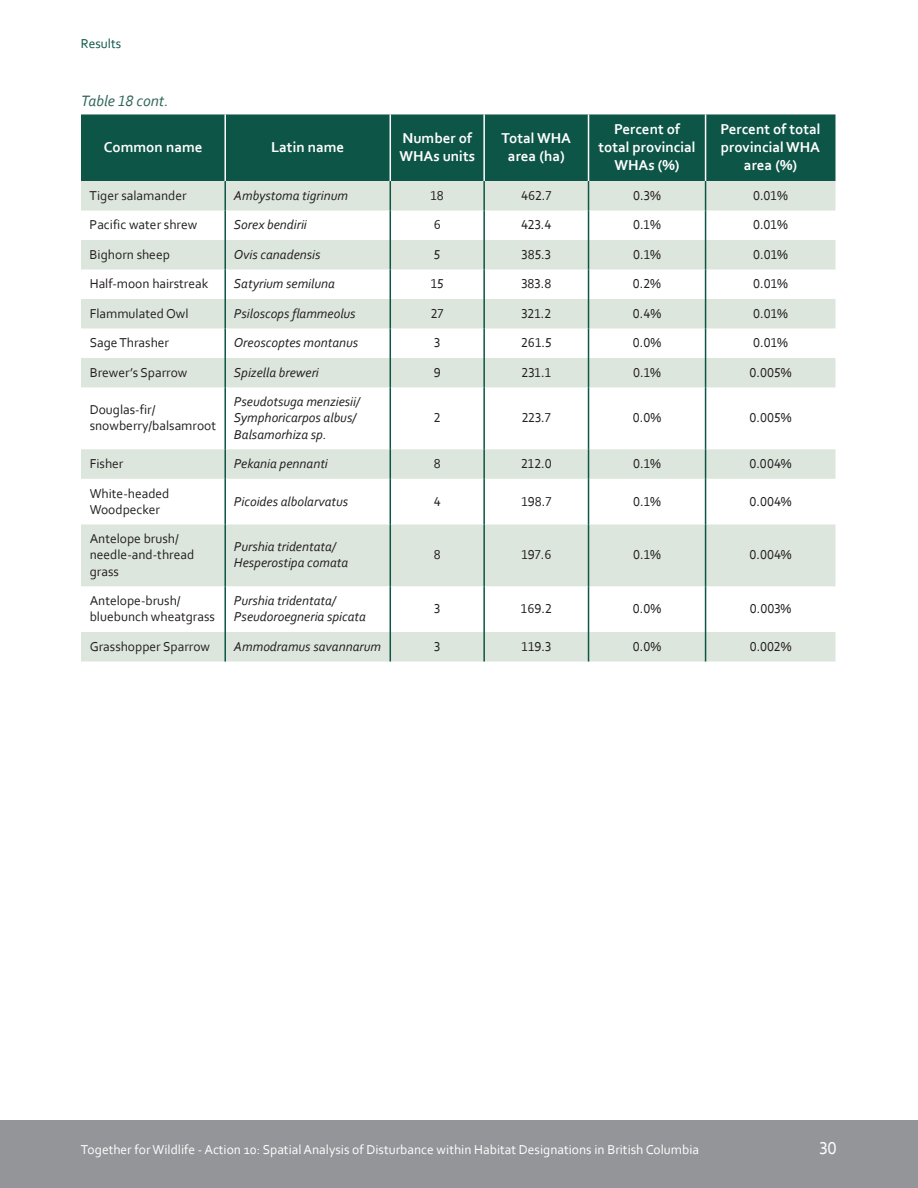
<style>
.page{position:relative;width:918px;height:1188px;background:#fff}
.page>*{position:absolute;margin:0;border:0;box-sizing:border-box;transform-origin:0 0}
.t1{font:18px "Corbel";color:#fff}
.t2{font:italic 15.75px "Corbel";color:#316659}
.t3{font:700 15px/18px "Corbel";color:#fff;text-align:center}
.t4{font:13.5px/16.2px "Corbel";color:#231f20}
.t5{font:italic 13.5px/16.2px "Corbel";color:#231f20}
.t6{font:13.5px "Corbel";color:#fff}
.t7{font:13.5px "Corbel";color:#0c5547}
</style>
<div class="page">
<div style="left:0;top:1120px;width:918px;height:68px;background:#939598"></div>
<div style="left:81px;top:114px;width:755px;height:67px;background:#0c5547"></div>
<svg style="left:81px;top:181px;width:755px;height:481px"></svg>
<hr style="left:224px;top:211px;width:2px;height:29px;background:#0c5547">
<svg style="left:390px;top:211px;width:1px;height:29px"></svg>
<hr style="left:483px;top:211px;width:2px;height:29px;background:#0c5547">
<svg style="left:588px;top:211px;width:1px;height:29px"></svg>
<svg style="left:705px;top:211px;width:1px;height:29px"></svg>
<hr style="left:224px;top:270px;width:2px;height:29px;background:#0c5547">
<hr style="left:483px;top:270px;width:2px;height:29px;background:#0c5547">
<hr style="left:224px;top:328px;width:2px;height:30px;background:#0c5547">
<hr style="left:390px;top:328px;width:1px;height:30px;background:#0c5547">
<hr style="left:483px;top:328px;width:2px;height:30px;background:#0c5547">
<hr style="left:588px;top:328px;width:1px;height:30px;background:#0c5547">
<hr style="left:705px;top:328px;width:1px;height:30px;background:#0c5547">
<hr style="left:224px;top:387px;width:2px;height:62px;background:#0c5547">
<hr style="left:390px;top:387px;width:1px;height:62px;background:#0c5547">
<hr style="left:483px;top:387px;width:2px;height:62px;background:#0c5547">
<hr style="left:588px;top:387px;width:1px;height:62px;background:#0c5547">
<hr style="left:705px;top:387px;width:1px;height:62px;background:#0c5547">
<hr style="left:224px;top:479px;width:2px;height:45px;background:#0c5547">
<hr style="left:390px;top:479px;width:1px;height:45px;background:#0c5547">
<hr style="left:483px;top:479px;width:2px;height:45px;background:#0c5547">
<hr style="left:588px;top:479px;width:1px;height:45px;background:#0c5547">
<hr style="left:705px;top:479px;width:1px;height:45px;background:#0c5547">
<hr style="left:224px;top:586px;width:2px;height:46px;background:#0c5547">
<hr style="left:390px;top:586px;width:1px;height:46px;background:#0c5547">
<hr style="left:483px;top:586px;width:2px;height:46px;background:#0c5547">
<hr style="left:588px;top:586px;width:1px;height:46px;background:#0c5547">
<hr style="left:705px;top:586px;width:1px;height:46px;background:#0c5547">
<hr style="left:224px;top:632px;width:2px;height:30px;background:#0c5547">
<hr style="left:390px;top:632px;width:1px;height:30px;background:#0c5547">
<hr style="left:483px;top:632px;width:2px;height:30px;background:#0c5547">
<hr style="left:588px;top:632px;width:1px;height:30px;background:#0c5547">
<hr style="left:705px;top:632px;width:1px;height:30px;background:#0c5547">
<hr style="left:224px;top:114px;width:2px;height:67px;background:#fff">
<hr style="left:390px;top:114px;width:1px;height:67px;background:#fff">
<hr style="left:483px;top:114px;width:2px;height:67px;background:#fff">
<hr style="left:588px;top:114px;width:1px;height:67px;background:#fff">
<hr style="left:705px;top:114px;width:1px;height:67px;background:#fff">
<hr style="left:224px;top:524px;width:2px;height:62px;background:#0c5547">
<hr style="left:390px;top:524px;width:1px;height:62px;background:#0c5547">
<hr style="left:483px;top:524px;width:2px;height:62px;background:#0c5547">
<hr style="left:588px;top:524px;width:1px;height:62px;background:#0c5547">
<hr style="left:705px;top:524px;width:1px;height:62px;background:#0c5547">
<hr style="left:224px;top:449px;width:2px;height:30px;background:#0c5547">
<hr style="left:390px;top:449px;width:1px;height:30px;background:#0c5547">
<hr style="left:483px;top:449px;width:2px;height:30px;background:#0c5547">
<hr style="left:588px;top:449px;width:1px;height:30px;background:#0c5547">
<hr style="left:705px;top:449px;width:1px;height:30px;background:#0c5547">
<hr style="left:224px;top:358px;width:2px;height:29px;background:#0c5547">
<svg style="left:390px;top:358px;width:1px;height:29px"></svg>
<hr style="left:483px;top:358px;width:2px;height:29px;background:#0c5547">
<svg style="left:588px;top:358px;width:1px;height:29px"></svg>
<svg style="left:705px;top:358px;width:1px;height:29px"></svg>
<hr style="left:224px;top:299px;width:2px;height:29px;background:#0c5547">
<svg style="left:390px;top:270px;width:1px;height:58px"></svg>
<hr style="left:483px;top:299px;width:2px;height:29px;background:#0c5547">
<svg style="left:588px;top:270px;width:1px;height:58px"></svg>
<svg style="left:705px;top:270px;width:1px;height:58px"></svg>
<hr style="left:224px;top:240px;width:2px;height:30px;background:#0c5547">
<hr style="left:390px;top:240px;width:1px;height:30px;background:#0c5547">
<hr style="left:483px;top:240px;width:2px;height:30px;background:#0c5547">
<hr style="left:588px;top:240px;width:1px;height:30px;background:#0c5547">
<hr style="left:705px;top:240px;width:1px;height:30px;background:#0c5547">
<hr style="left:224px;top:181px;width:2px;height:30px;background:#0c5547">
<hr style="left:390px;top:181px;width:1px;height:30px;background:#0c5547">
<hr style="left:483px;top:181px;width:2px;height:30px;background:#0c5547">
<hr style="left:588px;top:181px;width:1px;height:30px;background:#0c5547">
<hr style="left:705px;top:181px;width:1px;height:30px;background:#0c5547">
<p class="t7" style="left:81px;top:35px;width:42px">Results</p>
<p class="t2" style="left:81px;top:91px;width:89px">Table 18 cont.</p>
<p class="t3" style="left:104px;top:138px;width:100px">Common name</p>
<p class="t3" style="left:271px;top:138px;width:75px">Latin name</p>
<p class="t3" style="left:399px;top:129px;width:77px;text-align:left">Number of<br>WHAs units</p>
<p class="t3" style="left:502px;top:129px;width:71px">Total WHA area (ha)</p>
<p class="t3" style="left:598px;top:120px;width:99px">Percent of total provincial<br>WHAs (%)</p>
<p class="t3" style="left:720px;top:120px;width:102px">Percent of total provincialWHA area (%)</p>
<p class="t4" style="left:90px;top:187px;width:98px">Tiger salamander</p>
<p class="t5" style="left:234px;top:187px;width:116px">Ambystoma tigrinum</p>
<p class="t4" style="left:431px;top:187px;width:15px">18</p>
<p class="t4" style="left:521px;top:187px;width:32px">462.7</p>
<p class="t4" style="left:633px;top:187px;width:29px">0.3%</p>
<p class="t4" style="left:753px;top:187px;width:36px">0.01%</p>
<p class="t4" style="left:90px;top:216px;width:109px">Pacific water shrew</p>
<p class="t5" style="left:234px;top:216px;width:74px">Sorex bendirii</p>
<p class="t4" style="left:434px;top:216px;width:9px">6</p>
<p class="t4" style="left:521px;top:216px;width:32px">423.4</p>
<p class="t4" style="left:633px;top:216px;width:29px">0.1%</p>
<p class="t4" style="left:753px;top:216px;width:36px">0.01%</p>
<p class="t4" style="left:90px;top:246px;width:82px">Bighorn sheep</p>
<p class="t5" style="left:234px;top:246px;width:88px">Ovis canadensis</p>
<p class="t4" style="left:434px;top:246px;width:8px">5</p>
<p class="t4" style="left:522px;top:246px;width:31px">385.3</p>
<p class="t4" style="left:633px;top:246px;width:29px">0.1%</p>
<p class="t4" style="left:753px;top:246px;width:36px">0.01%</p>
<p class="t4" style="left:90px;top:275px;width:120px">Half-moon hairstreak</p>
<p class="t5" style="left:234px;top:275px;width:103px">Satyrium semiluna</p>
<p class="t4" style="left:431px;top:275px;width:14px">15</p>
<p class="t4" style="left:521px;top:275px;width:31px">383.8</p>
<p class="t4" style="left:633px;top:275px;width:30px">0.2%</p>
<p class="t4" style="left:753px;top:275px;width:36px">0.01%</p>
<p class="t4" style="left:90px;top:305px;width:101px">Flammulated Owl</p>
<p class="t5" style="left:234px;top:305px;width:123px">Psiloscops flammeolus</p>
<p class="t4" style="left:431px;top:305px;width:14px">27</p>
<p class="t4" style="left:522px;top:305px;width:31px">321.2</p>
<p class="t4" style="left:633px;top:305px;width:30px">0.4%</p>
<p class="t4" style="left:753px;top:305px;width:36px">0.01%</p>
<p class="t4" style="left:90px;top:334px;width:81px">Sage Thrasher</p>
<p class="t5" style="left:234px;top:334px;width:126px">Oreoscoptes montanus</p>
<p class="t4" style="left:434px;top:334px;width:8px">3</p>
<p class="t4" style="left:521px;top:334px;width:32px">261.5</p>
<p class="t4" style="left:633px;top:334px;width:30px">0.0%</p>
<p class="t4" style="left:753px;top:334px;width:36px">0.01%</p>
<p class="t4" style="left:90px;top:364px;width:99px">Brewer’s Sparrow</p>
<p class="t5" style="left:234px;top:364px;width:86px">Spizella breweri</p>
<p class="t4" style="left:434px;top:364px;width:9px">9</p>
<p class="t4" style="left:522px;top:364px;width:31px">231.1</p>
<p class="t4" style="left:633px;top:364px;width:29px">0.1%</p>
<p class="t4" style="left:750px;top:364px;width:43px">0.005%</p>
<p class="t4" style="left:90px;top:401px;width:128px">Douglas-fir/ snowberry/balsamroot</p>
<p class="t5" style="left:234px;top:393px;width:127px">Pseudotsuga menziesii/<br>Symphoricarpos albus/<br>Balsamorhiza sp.</p>
<p class="t4" style="left:434px;top:409px;width:8px">2</p>
<p class="t4" style="left:522px;top:409px;width:31px">223.7</p>
<p class="t4" style="left:633px;top:409px;width:30px">0.0%</p>
<p class="t4" style="left:750px;top:409px;width:43px">0.005%</p>
<p class="t4" style="left:90px;top:455px;width:35px">Fisher</p>
<p class="t5" style="left:234px;top:455px;width:95px">Pekania pennanti</p>
<p class="t4" style="left:434px;top:455px;width:8px">8</p>
<p class="t4" style="left:521px;top:455px;width:32px">212.0</p>
<p class="t4" style="left:633px;top:455px;width:29px">0.1%</p>
<p class="t4" style="left:749px;top:455px;width:44px">0.004%</p>
<p class="t4" style="left:90px;top:485px;width:81px">White-headed<br>Woodpecker</p>
<p class="t5" style="left:234px;top:493px;width:116px">Picoides albolarvatus</p>
<p class="t4" style="left:434px;top:493px;width:8px">4</p>
<p class="t4" style="left:521px;top:493px;width:32px">198.7</p>
<p class="t4" style="left:633px;top:493px;width:29px">0.1%</p>
<p class="t4" style="left:749px;top:493px;width:44px">0.004%</p>
<p class="t4" style="left:90px;top:530px;width:106px">Antelope brush/ needle-and-thread grass</p>
<p class="t5" style="left:234px;top:538px;width:116px">Purshia tridentata/<br>Hesperostipa comata</p>
<p class="t4" style="left:434px;top:547px;width:8px">8</p>
<p class="t4" style="left:521px;top:547px;width:32px">197.6</p>
<p class="t4" style="left:633px;top:547px;width:29px">0.1%</p>
<p class="t4" style="left:749px;top:547px;width:44px">0.004%</p>
<p class="t4" style="left:90px;top:592px;width:127px">Antelope-brush/ bluebunch wheatgrass</p>
<p class="t5" style="left:234px;top:592px;width:134px">Purshia tridentata/<br>Pseudoroegneria spicata</p>
<p class="t4" style="left:434px;top:600px;width:8px">3</p>
<p class="t4" style="left:521px;top:600px;width:32px">169.2</p>
<p class="t4" style="left:633px;top:600px;width:30px">0.0%</p>
<p class="t4" style="left:750px;top:600px;width:43px">0.003%</p>
<p class="t4" style="left:90px;top:638px;width:122px">Grasshopper Sparrow</p>
<p class="t5" style="left:234px;top:638px;width:149px">Ammodramus savannarum</p>
<p class="t4" style="left:434px;top:638px;width:8px">3</p>
<p class="t4" style="left:522px;top:638px;width:31px">119.3</p>
<p class="t4" style="left:633px;top:638px;width:30px">0.0%</p>
<p class="t4" style="left:750px;top:638px;width:43px">0.002%</p>
<p class="t6" style="left:81px;top:1141px;width:620px">Together for Wildlife - Action 10: Spatial Analysis of Disturbance within Habitat Designations in British Columbia</p>
<h1 class="t1" style="left:819px;top:1137px;width:19px">30</h1>
</div>
